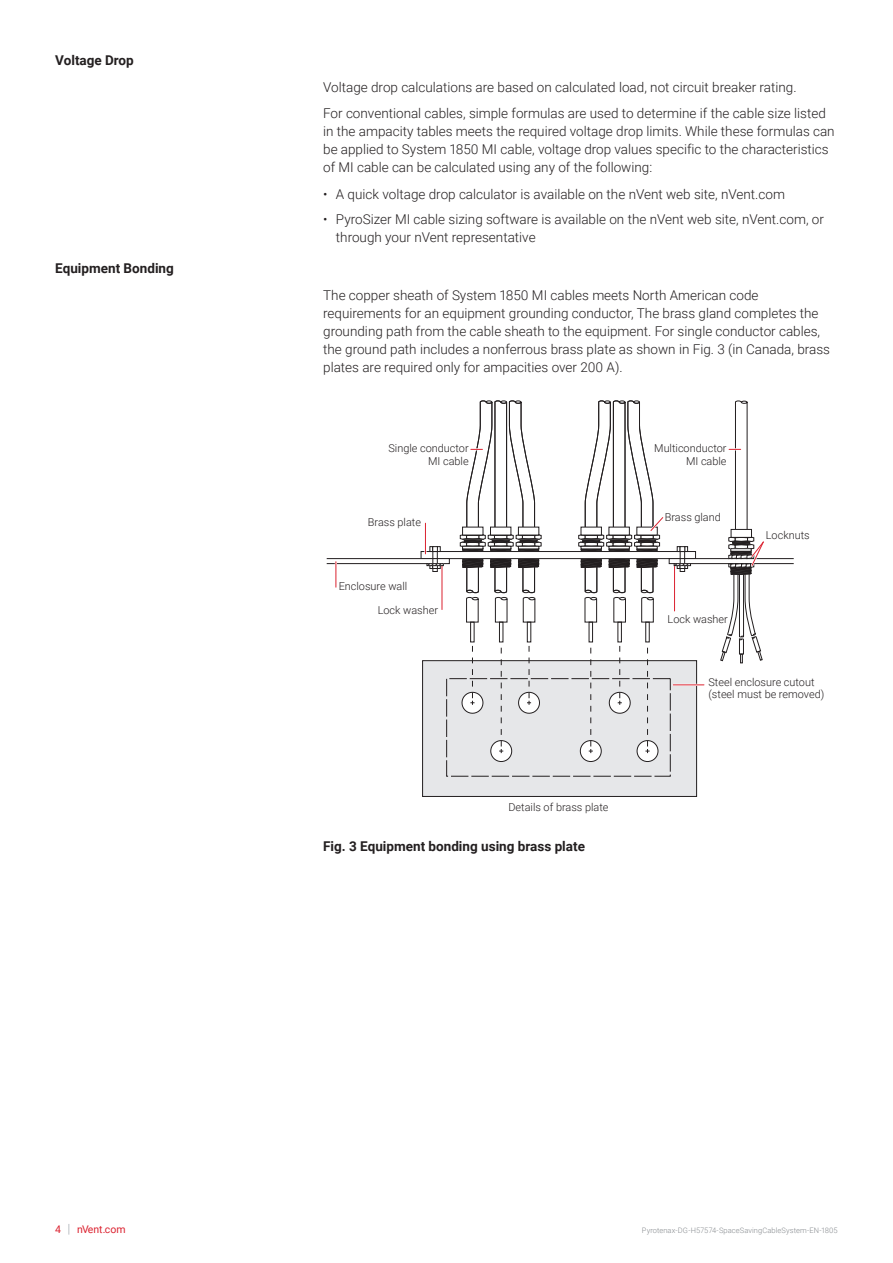
<style>
.page{position:relative;width:893px;height:1263px;background:#fff}
.page>*{position:absolute;margin:0;border:0;box-sizing:border-box;transform-origin:0 0}
.t1{font:300 13.5px/18px "Roboto";color:#231f20}
.t2{font:700 13.5px "Roboto";color:#231f20}
.t3{font:300 10.95px/12.3px "Roboto";color:#231f20;text-align:right}
.t4{font:10.5px "Roboto";color:#db2230}
.t5{font:300 7.5px "Roboto";letter-spacing:.01em;color:#868a8e}
.s1{font-weight:300;font-size:12.6px;color:#8f959e}
</style>
<div class="page">
<div style="left:423px;top:661px;width:274px;height:135px;background:#e6e7e9"></div>
<div style="left:422px;top:660px;width:275px;height:137px;border:1px solid #231f20"></div>
<div style="left:446px;top:678px;width:224px;height:98px;border:1px dashed #231f20"></div>
<div style="left:491px;top:740px;width:21px;height:21px;background:#fff;border-radius:50%"></div>
<div style="left:491px;top:740px;width:21px;height:22px;border:1px solid #231f20;border-radius:50%"></div>
<div style="left:637px;top:740px;width:21px;height:21px;background:#fff;border-radius:50%"></div>
<div style="left:637px;top:740px;width:21px;height:22px;border:1px solid #231f20;border-radius:50%"></div>
<div style="left:589px;top:622px;width:4px;height:20px;border:1px solid #231f20"></div>
<div style="left:618px;top:622px;width:4px;height:20px;border:1px solid #231f20"></div>
<div style="left:645px;top:622px;width:4px;height:20px;border:1px solid #231f20"></div>
<div style="left:421px;top:551px;width:275px;height:8px;border:1px solid #231f20"></div>
<svg style="left:669px;top:558px;width:125px;height:6px"></svg>
<svg style="left:326px;top:558px;width:124px;height:6px"></svg>
<svg style="left:460px;top:645px;width:25px;height:69px"></svg>
<svg style="left:499px;top:647px;width:4px;height:106px"></svg>
<svg style="left:517px;top:645px;width:24px;height:69px"></svg>
<svg style="left:608px;top:645px;width:24px;height:69px"></svg>
<svg style="left:645px;top:647px;width:5px;height:106px"></svg>
<div style="left:580px;top:740px;width:21px;height:21px;background:#fff;border-radius:50%"></div>
<div style="left:580px;top:740px;width:21px;height:22px;border:1px solid #231f20;border-radius:50%"></div>
<svg style="left:589px;top:647px;width:4px;height:106px"></svg>
<hr style="left:335px;top:562px;width:2px;height:25px;background:#fff">
<svg style="left:336px;top:562px;width:1px;height:25px"></svg>
<hr style="left:673px;top:684px;width:31px;height:2px;background:#fff">
<hr style="left:673px;top:684px;width:31px;height:1px;background:#db2230">
<hr style="left:424px;top:523px;width:3px;height:31px;background:#fff">
<hr style="left:425px;top:523px;width:1px;height:31px;background:#db2230">
<hr style="left:442px;top:565px;width:1px;height:44px;background:#db2230">
<hr style="left:674px;top:566px;width:1px;height:45px;background:#db2230">
<svg style="left:578px;top:400px;width:88px;height:222px"></svg>
<div style="left:470px;top:622px;width:4px;height:20px;border:1px solid #231f20"></div>
<div style="left:499px;top:622px;width:4px;height:20px;border:1px solid #231f20"></div>
<div style="left:527px;top:622px;width:4px;height:20px;border:1px solid #231f20"></div>
<svg style="left:460px;top:400px;width:82px;height:222px"></svg>
<svg style="left:430px;top:546px;width:10px;height:6px"></svg>
<div style="left:433px;top:551px;width:4px;height:13px;border:1px solid #231f20"></div>
<div style="left:680px;top:551px;width:5px;height:13px;border:1px solid #231f20"></div>
<svg style="left:677px;top:546px;width:11px;height:6px"></svg>
<svg style="left:720px;top:400px;width:46px;height:263px"></svg>
<div style="left:427px;top:563px;width:17px;height:3px;border:1px solid #231f20"></div>
<svg style="left:427px;top:563px;width:16px;height:9px"></svg>
<div style="left:674px;top:563px;width:17px;height:3px;border:1px solid #231f20"></div>
<svg style="left:674px;top:563px;width:16px;height:9px"></svg>
<p class="t2" style="left:55px;top:51px;width:80px">Voltage Drop</p>
<p class="t2" style="left:55px;top:259px;width:120px">Equipment Bonding</p>
<p class="t1" style="left:323px;top:73px;width:504px;line-height:26.5px">Voltage drop calculations are based on calculated load, not circuit breaker rating.<br>For conventional cables, simple formulas are used to determine if the cable size listed</p>
<p class="t1" style="left:323px;top:122px;width:513px">in the ampacity tables meets the required voltage drop limits. While these formulas can be applied to System 1850 MI cable, voltage drop values specific to the characteristics of MI cable can be calculated using any of the following:</p>
<p class="t1" style="left:323px;top:185px;width:463px">• A quick voltage drop calculator is available on the nVent web site, nVent.com</p>
<p class="t1" style="left:336px;top:210px;width:489px;text-indent:-13px">• PyroSizer MI cable sizing software is available on the nVent web site, nVent.com, or through your nVent representative</p>
<p class="t1" style="left:323px;top:285px;width:508px">The copper sheath of System 1850 MI cables meets North American code requirements for an equipment grounding conductor, The brass gland completes the grounding path from the cable sheath to the equipment. For single conductor cables, the ground path includes a nonferrous brass plate as shown in Fig. 3 (in Canada, brass plates are required only for ampacities over 200 A).</p>
<p class="t3" style="left:388px;top:442px;width:82px">Single conductor<br>MI cable</p>
<p class="t3" style="left:368px;top:515px;width:55px">Brass plate</p>
<p class="t3" style="left:378px;top:574px;width:62px;line-height:23.4px;text-align:left;text-indent:-39px">Enclosure wall<br>Lock washer</p>
<p class="t3" style="left:508px;top:801px;width:101px">Details of brass plate</p>
<p class="t2" style="left:323px;top:837px;width:263px">Fig. 3 Equipment bonding using brass plate</p>
<p class="t3" style="left:654px;top:442px;width:74px">Multiconductor<br>MI cable</p>
<p class="t3" style="left:665px;top:510px;width:58px">Brass gland</p>
<p class="t3" style="left:668px;top:612px;width:62px">Lock washer</p>
<p class="t3" style="left:766px;top:529px;width:45px">Locknuts</p>
<p class="t3" style="left:708px;top:675px;width:117px;text-align:left">Steel enclosure cutout (steel must be removed)</p>
<p class="t4" style="left:55px;top:1222px;width:72px">4 <span class="s1">|</span> nVent.com</p>
<p class="t5" style="left:642px;top:1225px;width:197px">Pyrotenax-DG-H57574-SpaceSavingCableSystem-EN-1805</p>
</div>
